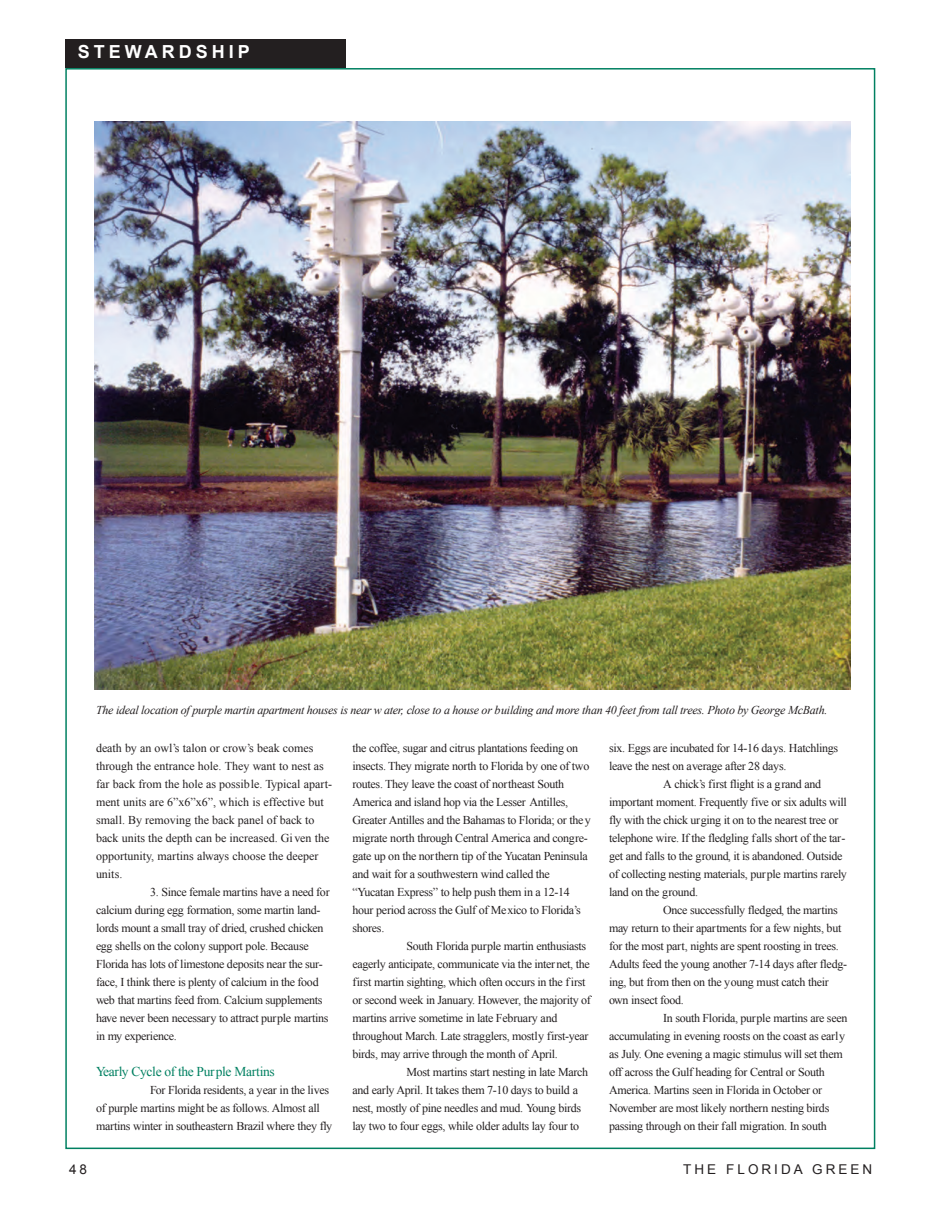
<style>
.page{position:relative;width:945px;height:1215px;background:#fff}
.page>*{position:absolute;margin:0;border:0;box-sizing:border-box;transform-origin:0 0}
.t1{font:700 18px "Arial";letter-spacing:.22em;color:#fff}
.t2{font:13.5px "Times New Roman";letter-spacing:-.025em;color:#008061}
.t3{font:13.5px "Arial";letter-spacing:.22em;color:#231f20}
.t4{font:12px/18px "Times New Roman";letter-spacing:-.025em;color:#231f20}
.t5{font:12px/18px "Times New Roman";color:#231f20}
.t6{font:italic 12px "Times New Roman";letter-spacing:-.025em;color:#231f20}
</style>
<div class="page">
<div style="left:65px;top:39px;width:281px;height:29px;background:#231f20"></div>
<img style="left:94px;top:122px;width:756px;height:568px">
<h1 class="t1" style="left:78px;top:40px;width:173px">STEWARDSHIP</h1>
<p class="t6" style="left:96px;top:701px;width:733px">The ideal location of purple martin apartment houses is near w ater, close to a house or building and more than 40 feet from tall trees. Photo by George McBath.</p>
<p class="t5" style="left:96px;top:738px;width:238px">death by an owl’s talon or crow’s beak comes through the entrance hole. They want to nest as far back from the hole as possible. Typical apart&shy;ment units are 6”x6”x6”, which is effective but small. By removing the back panel of back to back units the depth can be increased. Gi ven the opportunity, martins always choose the deeper units.</p>
<p class="t4" style="left:96px;top:882px;width:235px;text-indent:54px">3. Since female martins have a need for calcium during egg formation, some martin land&shy;lords mount a small tray of dried, crushed chicken egg shells on the colony support pole. Because Florida has lots of limestone deposits near the sur&shy;face, I think there is plenty of calcium in the food web that martins feed from. Calcium supplements have never been necessary to attract purple martins in my experience.</p>
<p class="t2" style="left:96px;top:1062px;width:180px">Yearly Cycle of the Purple Martins</p>
<p class="t4" style="left:96px;top:1080px;width:238px;text-indent:54px">For Florida residents, a year in the lives of purple martins might be as follows. Almost all martins winter in southeastern Brazil where they fly</p>
<p class="t4" style="left:352px;top:738px;width:227px">the coffee, sugar and citrus plantations feeding on</p>
<p class="t4" style="left:352px;top:756px;width:238px">insects. They migrate north to Florida by one of two</p>
<p class="t4" style="left:352px;top:774px;width:213px">routes. They leave the coast of northeast South</p>
<p class="t4" style="left:352px;top:792px;width:217px">America and island hop via the Lesser Antilles,</p>
<p class="t4" style="left:352px;top:810px;width:240px">Greater Antilles and the Bahamas to Florida; or they</p>
<p class="t4" style="left:352px;top:828px;width:237px">migrate north through Central America and congre-</p>
<p class="t4" style="left:352px;top:846px;width:237px">gate up on the northern tip of the Yucatan Peninsula</p>
<p class="t4" style="left:352px;top:864px;width:199px">and wait for a southwestern wind called the</p>
<p class="t4" style="left:352px;top:882px;width:219px">“Yucatan Express” to help push them in a 12-14</p>
<p class="t4" style="left:352px;top:900px;width:230px">hour period across the Gulf of Mexico to Florida’s</p>
<p class="t4" style="left:352px;top:918px;width:33px">shores.</p>
<p class="t4" style="left:406px;top:936px;width:181px">South Florida purple martin enthusiasts</p>
<p class="t4" style="left:352px;top:954px;width:239px">eagerly anticipate, communicate via the internet, the</p>
<p class="t4" style="left:352px;top:972px;width:234px">first martin sighting, which often occurs in the f irst</p>
<p class="t4" style="left:352px;top:990px;width:240px">or second week in January. However, the majority of</p>
<p class="t4" style="left:352px;top:1008px;width:206px">martins arrive sometime in late February and</p>
<p class="t4" style="left:352px;top:1026px;width:237px">throughout March. Late stragglers, mostly first-year</p>
<p class="t4" style="left:352px;top:1044px;width:207px">birds, may arrive through the month of April.</p>
<p class="t4" style="left:406px;top:1062px;width:183px">Most martins start nesting in late March</p>
<p class="t4" style="left:352px;top:1080px;width:227px">and early April. It takes them 7-10 days to build a</p>
<p class="t4" style="left:352px;top:1098px;width:230px">nest, mostly of pine needles and mud. Young birds</p>
<p class="t4" style="left:352px;top:1116px;width:228px">lay two to four eggs, while older adults lay four to</p>
<p class="t4" style="left:609px;top:738px;width:231px">six. Eggs are incubated for 14-16 days. Hatchlings</p>
<p class="t4" style="left:609px;top:756px;width:179px">leave the nest on average after 28 days.</p>
<p class="t4" style="left:663px;top:774px;width:160px">A chick’s first flight is a grand and</p>
<p class="t4" style="left:609px;top:792px;width:239px">important moment. Frequently five or six adults will</p>
<p class="t4" style="left:609px;top:810px;width:231px">fly with the chick urging it on to the nearest tree or</p>
<p class="t4" style="left:609px;top:828px;width:238px">telephone wire. If the fledgling falls short of the tar-</p>
<p class="t4" style="left:609px;top:846px;width:235px">get and falls to the ground, it is abandoned. Outside</p>
<p class="t4" style="left:609px;top:864px;width:239px">of collecting nesting materials, purple martins rarely</p>
<p class="t4" style="left:609px;top:882px;width:91px">land on the ground.</p>
<p class="t4" style="left:663px;top:900px;width:176px">Once successfully fledged, the martins</p>
<p class="t4" style="left:609px;top:918px;width:234px">may return to their apartments for a few nights, but</p>
<p class="t4" style="left:609px;top:936px;width:231px">for the most part, nights are spent roosting in trees.</p>
<p class="t4" style="left:609px;top:954px;width:240px">Adults feed the young another 7-14 days after fledg-</p>
<p class="t4" style="left:609px;top:972px;width:221px">ing, but from then on the young must catch their</p>
<p class="t4" style="left:609px;top:990px;width:76px">own insect food.</p>
<p class="t4" style="left:663px;top:1008px;width:186px">In south Florida, purple martins are seen</p>
<p class="t4" style="left:609px;top:1026px;width:238px">accumulating in evening roosts on the coast as early</p>
<p class="t4" style="left:609px;top:1044px;width:235px">as July. One evening a magic stimulus will set them</p>
<p class="t4" style="left:609px;top:1062px;width:217px">off across the Gulf heading for Central or South</p>
<p class="t4" style="left:609px;top:1080px;width:215px">America. Martins seen in Florida in October or</p>
<p class="t4" style="left:609px;top:1098px;width:222px">November are most likely northern nesting birds</p>
<p class="t4" style="left:609px;top:1116px;width:219px">passing through on their fall migration. In south</p>
<p class="t3" style="left:69px;top:1160px;width:20px">48</p>
<p class="t3" style="left:683px;top:1160px;width:190px">THE FLORIDA GREEN</p>
</div>
